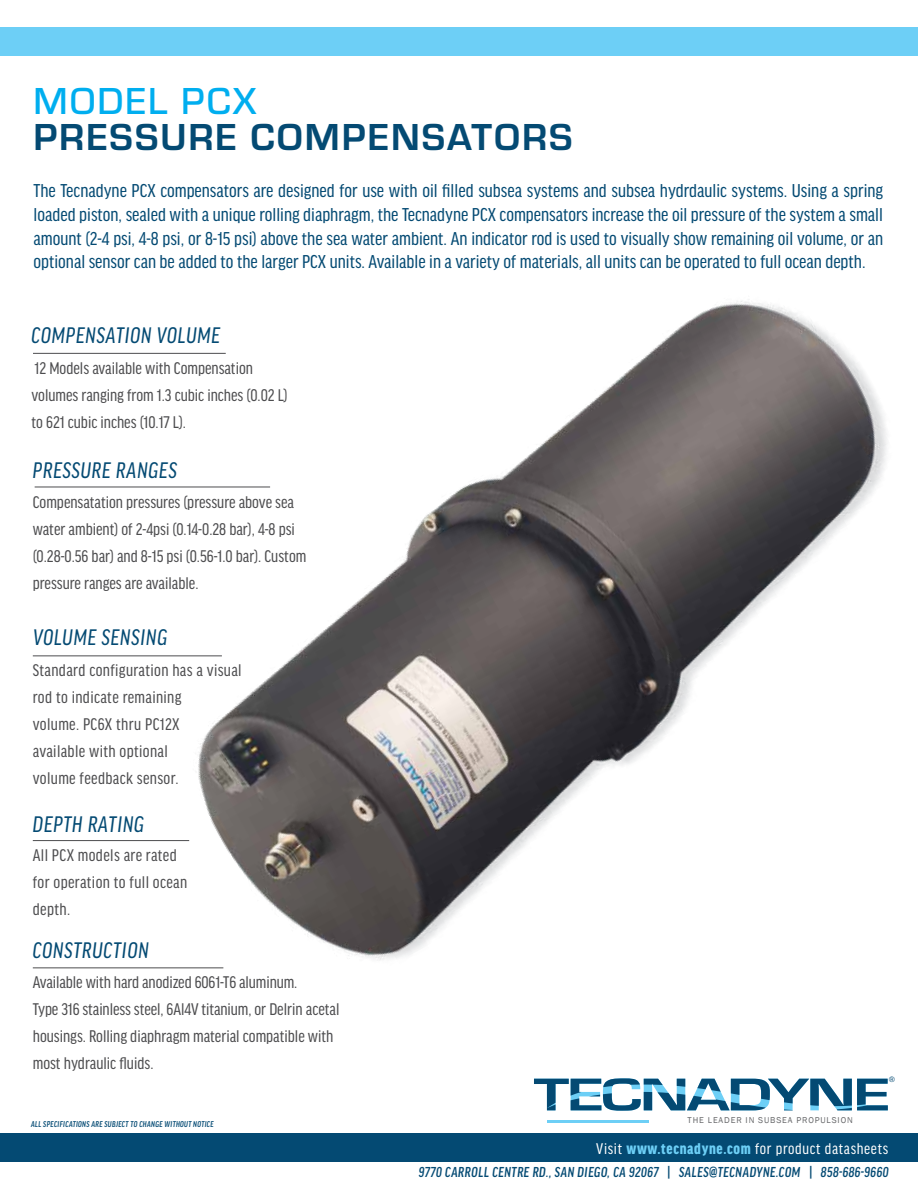
<style>
.page{position:relative;width:918px;height:1188px;background:#fff}
.page>*{position:absolute;margin:0;border:0;box-sizing:border-box;transform-origin:0 0}
.t1{font:700 39px "Eurostile";letter-spacing:.05em;color:#044a73}
.t2{font:500 39px "Eurostile";letter-spacing:.05em;color:#00aeef}
.t3{font:italic condensed 24px "Good Headline Pro";letter-spacing:.03em;color:#044a73}
.t4{font:condensed 19.8px/23.9px "Good Headline Pro";color:#044a73;text-align:justify}
.t5{font:condensed 18px/27px "Good Headline Pro";color:#4d4d4f}
.t6{font:condensed 18px/27px "Good Headline Pro";letter-spacing:.02em;color:#4d4d4f}
.t7{font:condensed 16.5px "Good Headline Pro";letter-spacing:.04em;color:#fff}
.t8{font:italic 500 condensed 15.3px "Good Headline Pro";letter-spacing:.03em;color:#044a73}
.t9{font:italic 500 condensed 9px "Good Headline Pro";letter-spacing:.03em;color:#044a73}
.t10{font:8.7px "Franklin Gothic";letter-spacing:.1em;color:#636466}
.t11{font:8.1px "Franklin Gothic";color:#044a73}
.s1{font-weight:900;color:#6dcff6}
</style>
<div class="page">
<div style="left:0;top:1133px;width:918px;height:29px;background:#044a73"></div>
<hr style="left:547px;top:1120px;width:101px;height:2px;background:#6dcff6">
<svg style="left:534px;top:1078px;width:354px;height:33px"></svg>
<div style="left:0;top:27px;width:918px;height:28px;background:#6dcff6"></div>
<hr style="left:33px;top:840px;width:156px;height:1px;background:#4d4d4f">
<hr style="left:33px;top:656px;width:189px;height:1px;background:#4d4d4f">
<hr style="left:35px;top:487px;width:235px;height:1px;background:#4d4d4f">
<hr style="left:33px;top:353px;width:193px;height:1px;background:#4d4d4f">
<img style="left:177px;top:301px;width:710px;height:668px">
<hr style="left:33px;top:968px;width:190px;height:1px;background:#4d4d4f">
<h1 class="t2" style="left:34px;top:75px;width:224px">MODEL PCX</h1>
<h1 class="t1" style="left:34px;top:109px;width:541px">PRESSURE COMPENSATORS</h1>
<p class="t4" style="left:34px;top:179px;width:851px">The Tecnadyne PCX compensators are designed for use with oil filled subsea systems and subsea hydrdaulic systems. Using a spring loaded piston, sealed with a unique rolling diaphragm, the Tecnadyne PCX compensators increase the oil pressure of the system a small amount (2-4 psi, 4-8 psi, or 8-15 psi) above the sea water ambient. An indicator rod is used to visually show remaining oil volume, or an optional sensor can be added to the larger PCX units. Available in a variety of materials, all units can be operated to full ocean depth.</p>
<p class="t3" style="left:32px;top:322px;width:190px">COMPENSATION VOLUME</p>
<p class="t5" style="left:32px;top:355px;width:258px">12 Models available with Compensation volumes ranging from 1.3 cubic inches (0.02 L) to 621 cubic inches (10.17 L).</p>
<p class="t3" style="left:33px;top:458px;width:146px">PRESSURE RANGES</p>
<p class="t5" style="left:33px;top:489px;width:275px">Compensatation pressures (pressure above sea water ambient) of 2-4psi (0.14-0.28 bar), 4-8 psi (0.28-0.56 bar) and 8-15 psi (0.56-1.0 bar). Custom pressure ranges are available.</p>
<p class="t3" style="left:33px;top:625px;width:136px">VOLUME SENSING</p>
<p class="t6" style="left:33px;top:657px;width:210px">Standard configuration has a visual rod to indicate remaining<br>volume. PC6X thru PC12X<br>available with optional<br>volume feedback sensor.</p>
<p class="t3" style="left:33px;top:812px;width:113px">DEPTH RATING</p>
<p class="t6" style="left:33px;top:842px;width:156px">All PCX models are rated for operation to full ocean depth.</p>
<p class="t3" style="left:33px;top:938px;width:117px">CONSTRUCTION</p>
<p class="t5" style="left:33px;top:969px;width:308px">Available with hard anodized 6061-T6 aluminum.<br>Type 316 stainless steel, 6Al4V titanium, or Delrin acetal housings. Rolling diaphragm material compatible with most hydraulic fluids.</p>
<p class="t9" style="left:31px;top:1120px;width:184px">ALL SPECIFICATIONS ARE SUBJECT TO CHANGE WITHOUT NOTICE</p>
<p class="t10" style="left:688px;top:1114px;width:167px">THE LEADER IN SUBSEA PROPULSION</p>
<p class="t11" style="left:889px;top:1074px;width:8px">®</p>
<p class="t7" style="left:596px;top:1140px;width:293px">Visit <span class="s1">www.tecnadyne.com</span> for product datasheets</p>
<p class="t8" style="left:419px;top:1165px;width:471px">9770 CARROLL CENTRE RD., SAN DIEGO, CA 92067 | SALES@TECNADYNE.COM | 858-686-9660</p>
</div>
